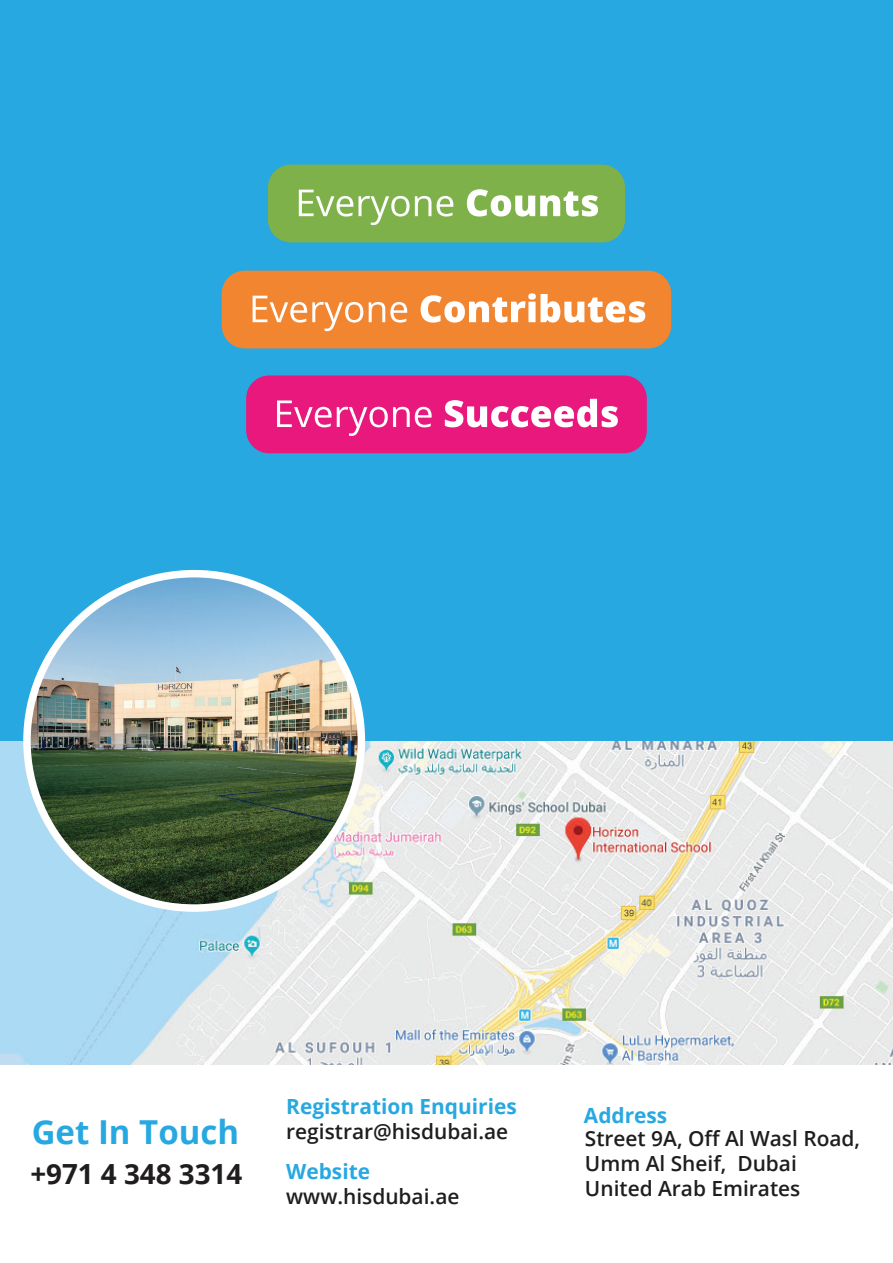
<style>
.page{position:relative;width:893px;height:1263px;background:#fff}
.page>*{position:absolute;margin:0;border:0;box-sizing:border-box;transform-origin:0 0}
.t1{font:700 33px "Open Sans";color:#27a8e0}
.t2{font:700 27.75px "Open Sans";color:#201d1d}
.t3{font:600 20.85px/25px "Open Sans";color:#201d1d}
.t4{font:700 20.85px "Open Sans";color:#27a8e0}
</style>
<div class="page">
<div style="left:0;top:0;width:893px;height:832px;background:#27a8e0"></div>
<img style="left:0;top:741px;width:893px;height:324px">
<div style="left:268px;top:165px;width:357px;height:77px;background:#7eb14a;border-radius:23px"></div>
<svg style="left:299px;top:190px;width:132px;height:35px"></svg>
<svg style="left:437px;top:196px;width:16px;height:21px"></svg>
<svg style="left:467px;top:189px;width:131px;height:28px"></svg>
<div style="left:246px;top:375px;width:401px;height:78px;background:#e9187c;border-radius:23px"></div>
<svg style="left:277px;top:400px;width:155px;height:36px"></svg>
<svg style="left:445px;top:399px;width:173px;height:28px"></svg>
<div style="left:222px;top:271px;width:449px;height:77px;background:#f28530;border-radius:23px"></div>
<svg style="left:253px;top:296px;width:110px;height:35px"></svg>
<svg style="left:369px;top:302px;width:38px;height:21px"></svg>
<svg style="left:421px;top:293px;width:224px;height:30px"></svg>
<img style="left:27px;top:574px;width:334px;height:334px;border-radius:167px">
<div style="left:23px;top:570px;width:342px;height:342px;border:8px solid #fff;border-radius:50%"></div>
<h1 class="t1" style="left:32px;top:1108px;width:209px">Get In Touch</h1>
<h2 class="t2" style="left:30px;top:1154px;width:213px">+971 4 348 3314</h2>
<p class="t4" style="left:286px;top:1091px;width:232px">Registration Enquiries</p>
<p class="t3" style="left:286px;top:1118px;width:223px">registrar@hisdubai.ae</p>
<p class="t4" style="left:286px;top:1156px;width:85px">Website</p>
<p class="t3" style="left:286px;top:1183px;width:175px">www.hisdubai.ae</p>
<p class="t4" style="left:584px;top:1100px;width:85px">Address</p>
<p class="t3" style="left:585px;top:1125px;width:277px">Street 9A, Off Al Wasl Road,<br>Umm Al Sheif, Dubai<br>United Arab Emirates</p>
</div>
